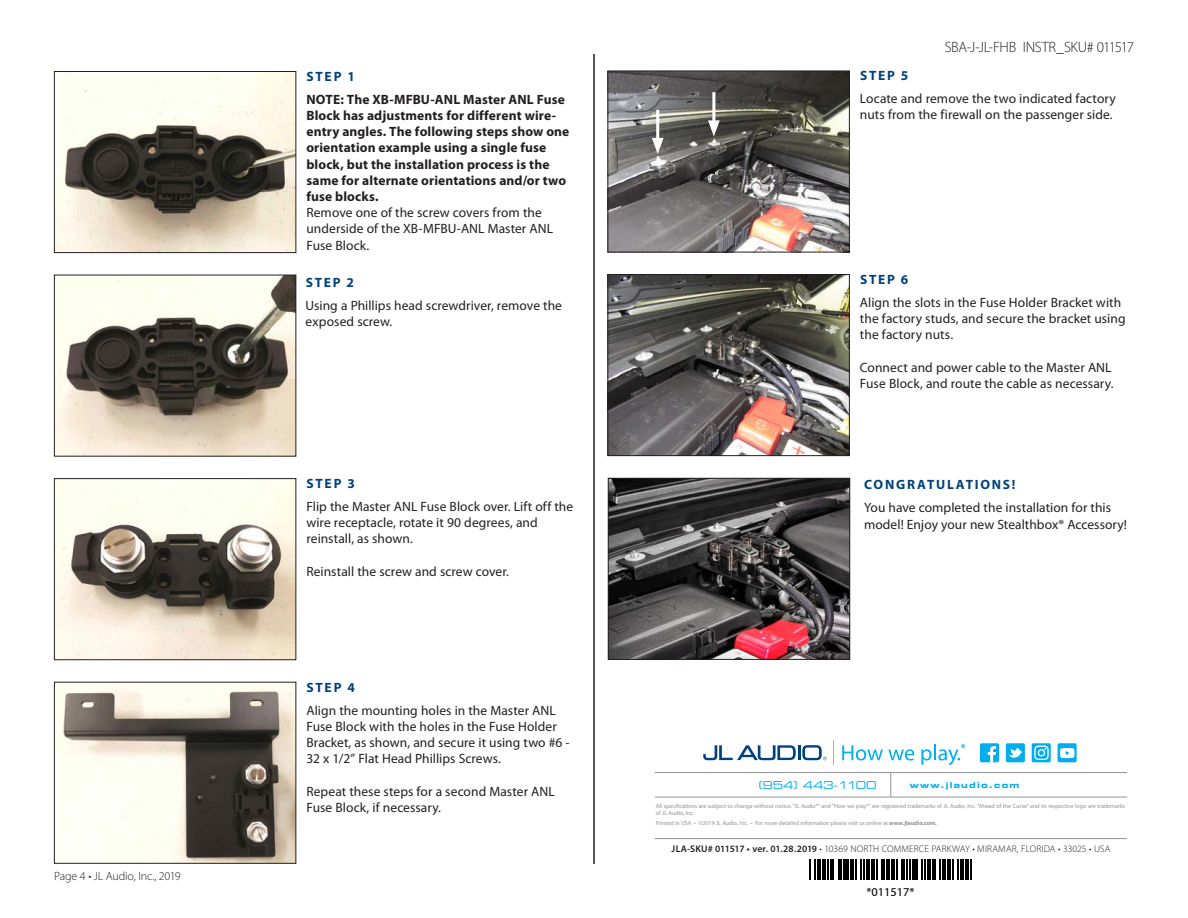
<style>
.page{position:relative;width:1188px;height:918px;background:#fff}
.page>*{position:absolute;margin:0;border:0;box-sizing:border-box;transform-origin:0 0}
.Page_Footer{font:300 15px "Myriad Pro";letter-spacing:-.03em;color:#231f20}
.Instructions{font:13.5px/16.2px "Myriad Pro";letter-spacing:.005em;color:#231f20}
.t1{font:700 13.5px/16.2px "Myriad Pro";letter-spacing:.01em;color:#231f20}
.Bold_Step{font:700 13.5px "Myriad Pro";letter-spacing:.125em;color:#01427c}
.Page_Footer-2{font:300 12px "Myriad Pro";letter-spacing:-.01em;color:#231f20}
.t2{font:12px "Myriad Web Pro";color:#000}
.t3{font:10.95px "Eurostile LT Std Ex 2";letter-spacing:-.02em;color:#00aeef}
.t4{font:300 9.75px "Myriad Pro";letter-spacing:.01em;color:#231f20}
.t5{font:8.1px "Eurostile LT Std Bold Ex 2";letter-spacing:.15em;color:#00aeef}
.t6{font:6px/7.2px "Myriad Pro";letter-spacing:-.01em;color:#919396}
.t7{font:5.25px "Eurostile LT Std Bold Ex 2";color:#00aeef}
.s1{font-weight:700}
.s2{font-weight:600}
</style>
<div class="page">
<hr style="left:594px;top:54px;width:1px;height:810px;background:#231f20">
<hr style="left:655px;top:772px;width:472px;height:1px;background:#919396">
<hr style="left:655px;top:797px;width:472px;height:1px;background:#919396">
<hr style="left:655px;top:838px;width:472px;height:1px;background:#919396">
<svg style="left:890px;top:773px;width:1px;height:24px"></svg>
<svg style="left:703px;top:745px;width:124px;height:15px"></svg>
<svg style="left:833px;top:741px;width:1px;height:24px"></svg>
<svg style="left:842px;top:745px;width:72px;height:16px"></svg>
<svg style="left:921px;top:745px;width:39px;height:20px"></svg>
<div style="left:1058px;top:743px;width:19px;height:19px;background:#00aeef;border-radius:2px"></div>
<svg style="left:1060px;top:748px;width:15px;height:10px"></svg>
<div style="left:1032px;top:743px;width:19px;height:19px;background:#00aeef;border-radius:2px"></div>
<svg style="left:1034px;top:746px;width:15px;height:14px"></svg>
<svg style="left:1006px;top:743px;width:19px;height:19px"></svg>
<div style="left:980px;top:743px;width:19px;height:19px;background:#00aeef;border-radius:2px"></div>
<svg style="left:988px;top:746px;width:8px;height:16px"></svg>
<img style="left:56px;top:73px;width:238px;height:178px">
<div style="left:54px;top:71px;width:242px;height:182px;border:1px solid #231f20"></div>
<img style="left:56px;top:277px;width:238px;height:178px">
<div style="left:54px;top:275px;width:242px;height:182px;border:1px solid #231f20"></div>
<img style="left:56px;top:480px;width:238px;height:178px">
<div style="left:54px;top:478px;width:242px;height:182px;border:1px solid #231f20"></div>
<img style="left:56px;top:684px;width:238px;height:178px">
<div style="left:54px;top:682px;width:242px;height:182px;border:1px solid #231f20"></div>
<svg style="left:810px;top:859px;width:6px;height:21px"></svg>
<hr style="left:817px;top:859px;width:4px;height:21px;background:#000">
<hr style="left:822px;top:859px;width:4px;height:21px;background:#000">
<hr style="left:827px;top:859px;width:2px;height:21px;background:#000">
<svg style="left:830px;top:859px;width:4px;height:21px"></svg>
<hr style="left:838px;top:859px;width:3px;height:21px;background:#000">
<hr style="left:843px;top:859px;width:4px;height:21px;background:#000">
<svg style="left:848px;top:859px;width:1px;height:21px"></svg>
<hr style="left:850px;top:859px;width:4px;height:21px;background:#000">
<hr style="left:855px;top:859px;width:2px;height:21px;background:#000">
<svg style="left:861px;top:859px;width:3px;height:21px"></svg>
<hr style="left:866px;top:859px;width:4px;height:21px;background:#000">
<hr style="left:871px;top:859px;width:4px;height:21px;background:#000">
<svg style="left:876px;top:859px;width:9px;height:21px"></svg>
<hr style="left:886px;top:859px;width:4px;height:21px;background:#000">
<hr style="left:891px;top:859px;width:4px;height:21px;background:#000">
<hr style="left:896px;top:859px;width:2px;height:21px;background:#000">
<hr style="left:901px;top:859px;width:4px;height:21px;background:#000">
<hr style="left:906px;top:859px;width:2px;height:21px;background:#000">
<svg style="left:909px;top:859px;width:1px;height:21px"></svg>
<hr style="left:912px;top:859px;width:3px;height:21px;background:#000">
<svg style="left:917px;top:859px;width:6px;height:21px"></svg>
<hr style="left:924px;top:859px;width:2px;height:21px;background:#000">
<hr style="left:927px;top:859px;width:4px;height:21px;background:#000">
<svg style="left:932px;top:859px;width:9px;height:21px"></svg>
<hr style="left:942px;top:859px;width:4px;height:21px;background:#000">
<hr style="left:947px;top:859px;width:4px;height:21px;background:#000">
<hr style="left:952px;top:859px;width:2px;height:21px;background:#000">
<svg style="left:958px;top:859px;width:1px;height:21px"></svg>
<hr style="left:960px;top:859px;width:4px;height:21px;background:#000">
<hr style="left:965px;top:859px;width:4px;height:21px;background:#000">
<hr style="left:970px;top:859px;width:2px;height:21px;background:#000">
<img style="left:610px;top:73px;width:238px;height:177px">
<div style="left:608px;top:71px;width:242px;height:181px;border:1px solid #231f20"></div>
<img style="left:610px;top:276px;width:238px;height:178px">
<div style="left:608px;top:274px;width:242px;height:182px;border:1px solid #231f20"></div>
<img style="left:610px;top:480px;width:238px;height:178px">
<div style="left:608px;top:478px;width:242px;height:182px;border:1px solid #231f20"></div>
<hr style="left:656px;top:110px;width:3px;height:34px;background:#fff">
<svg style="left:652px;top:138px;width:12px;height:16px"></svg>
<hr style="left:712px;top:92px;width:3px;height:34px;background:#fff">
<svg style="left:708px;top:120px;width:12px;height:16px"></svg>
<p class="Page_Footer-2" style="left:54px;top:869px;width:128px">Page 4 • JL Audio, Inc., 2019</p>
<p class="Bold_Step" style="left:307px;top:68px;width:50px">STEP 1</p>
<p class="t1" style="left:306px;top:91px;width:265px">NOTE: The XB-MFBU-ANL Master ANL Fuse<br>Block has adjustments for different wire&shy;entry angles. The following steps show one</p>
<p class="t1" style="left:306px;top:139px;width:261px">orientation example using a single fuse block, but the installation process is the same for alternate orientations and/or two fuse blocks.</p>
<p class="Instructions" style="left:306px;top:204px;width:248px">Remove one of the screw covers from the underside of the XB-MFBU-ANL Master ANL<br>Fuse Block.</p>
<p class="Bold_Step" style="left:306px;top:274px;width:50px">STEP 2</p>
<p class="Instructions" style="left:306px;top:297px;width:258px">Using a Phillips head screwdriver, remove the exposed screw.</p>
<p class="Bold_Step" style="left:307px;top:475px;width:50px">STEP 3</p>
<p class="Instructions" style="left:306px;top:498px;width:268px">Flip the Master ANL Fuse Block over. Lift off the wire receptacle, rotate it 90 degrees, and</p>
<p class="Instructions" style="left:306px;top:530px;width:108px">reinstall, as shown.</p>
<p class="Instructions" style="left:306px;top:563px;width:204px">Reinstall the screw and screw cover.</p>
<p class="Bold_Step" style="left:307px;top:678px;width:50px">STEP 4</p>
<p class="Instructions" style="left:306px;top:702px;width:265px">Align the mounting holes in the Master ANL Fuse Block with the holes in the Fuse Holder Bracket, as shown, and secure it using two #6 - 32 x 1/2” Flat Head Phillips Screws.</p>
<p class="Instructions" style="left:306px;top:783px;width:250px">Repeat these steps for a second Master ANL<br>Fuse Block, if necessary.</p>
<p class="Page_Footer" style="left:945px;top:38px;width:191px">SBA-J-JL-FHB INSTR_SKU# 011517</p>
<p class="Bold_Step" style="left:860px;top:67px;width:50px">STEP 5</p>
<p class="Instructions" style="left:860px;top:90px;width:257px">Locate and remove the two indicated factory nuts from the firewall on the passenger side.</p>
<p class="Bold_Step" style="left:860px;top:271px;width:50px">STEP 6</p>
<p class="Instructions" style="left:860px;top:294px;width:267px">Align the slots in the Fuse Holder Bracket with the factory studs, and secure the bracket using the factory nuts.</p>
<p class="Instructions" style="left:860px;top:359px;width:255px">Connect and power cable to the Master ANL<br>Fuse Block, and route the cable as necessary.</p>
<p class="Bold_Step" style="left:864px;top:476px;width:153px">CONGRATULATIONS!</p>
<p class="Instructions" style="left:864px;top:499px;width:265px">You have completed the installation for this model! Enjoy your new Stealthbox® Accessory!</p>
<p class="t7" style="left:961px;top:742px;width:6px">®</p>
<p class="t3" style="left:759px;top:778px;width:119px">(954) 443-1100</p>
<p class="t5" style="left:910px;top:780px;width:111px">www.jlaudio.com</p>
<p class="t6" style="left:656px;top:802px;width:471px">All specifications are subject to change without notice. “JL Audio®” and “How we play®” are registered trademarks of JL Audio, Inc. “Ahead of the Curve” and its respective logo are trademarks of JL Audio, Inc.</p>
<p class="t6" style="left:656px;top:819px;width:283px">Printed in USA • ©2019 JL Audio, Inc. • For more detailed information please visit us online at <span class="s1">www.jlaudio.com.</span></p>
<p class="t4" style="left:672px;top:843px;width:440px"><span class="s2">JLA-SKU# 011517 • ver. 01.28.2019</span> • 10369 NORTH COMMERCE PARKWAY • MIRAMAR, FLORIDA • 33025 • USA</p>
<p class="t2" style="left:866px;top:885px;width:50px">*011517*</p>
</div>
